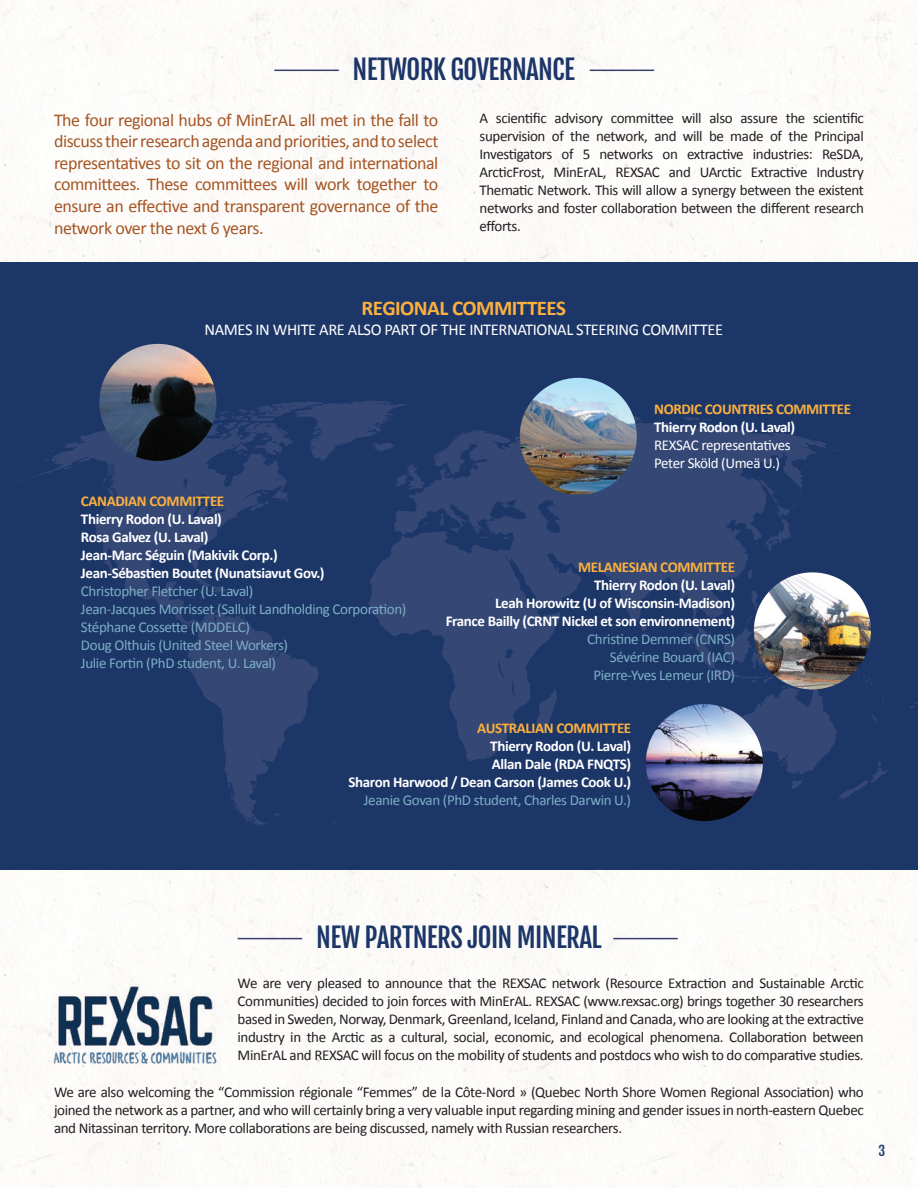
<style>
.page{position:relative;width:918px;height:1188px;background:#fff}
.page>*{position:absolute;margin:0;border:0;box-sizing:border-box;transform-origin:0 0}
.t1{font:27px "Fjalla One";letter-spacing:-.025em;color:#1d3668}
.t2{font:700 21px "Calibri";letter-spacing:-.025em;color:#fbb03f}
.t3{font:18px/21.6px "Calibri";letter-spacing:-.025em;color:#a65523;text-align:justify}
.t4{font:16.5px "Calibri";letter-spacing:-.025em;color:#fff}
.t5{font:15px/18px "Calibri";letter-spacing:-.025em;color:#231f20;text-align:justify}
.t6{font:700 15px "Calibri";letter-spacing:-.025em;color:#fff}
.t7{font:15px "Calibri";letter-spacing:-.025em;color:#7caec6}
.t8{font:700 15px "Calibri";letter-spacing:-.025em;color:#fbb03f}
.t9{font:15px "Calibri";letter-spacing:-.025em;color:#fff}
.t10{font:13.5px "Fjalla One";color:#1d3668}
</style>
<div class="page">
<img style="left:0;top:0;width:918px;height:1188px">
<div style="left:0;top:262px;width:918px;height:608px;background:#1d3668"></div>
<svg style="left:19px;top:401px;width:899px;height:421px"></svg>
<svg style="left:764px;top:696px;width:3px;height:4px"></svg>
<svg style="left:801px;top:774px;width:3px;height:6px"></svg>
<svg style="left:824px;top:711px;width:9px;height:11px"></svg>
<svg style="left:762px;top:676px;width:7px;height:7px"></svg>
<svg style="left:708px;top:645px;width:5px;height:7px"></svg>
<svg style="left:690px;top:643px;width:5px;height:9px"></svg>
<svg style="left:740px;top:605px;width:27px;height:63px"></svg>
<svg style="left:854px;top:672px;width:18px;height:13px"></svg>
<svg style="left:796px;top:687px;width:10px;height:18px"></svg>
<svg style="left:742px;top:568px;width:4px;height:5px"></svg>
<svg style="left:754px;top:538px;width:11px;height:8px"></svg>
<svg style="left:563px;top:571px;width:5px;height:3px"></svg>
<svg style="left:799px;top:494px;width:2px;height:7px"></svg>
<svg style="left:450px;top:430px;width:27px;height:9px"></svg>
<svg style="left:466px;top:460px;width:11px;height:7px"></svg>
<svg style="left:479px;top:521px;width:13px;height:16px"></svg>
<svg style="left:455px;top:506px;width:9px;height:8px"></svg>
<svg style="left:433px;top:451px;width:20px;height:30px"></svg>
<svg style="left:404px;top:463px;width:19px;height:41px"></svg>
<svg style="left:185px;top:620px;width:10px;height:7px"></svg>
<svg style="left:171px;top:607px;width:6px;height:7px"></svg>
<svg style="left:212px;top:586px;width:6px;height:9px"></svg>
<svg style="left:234px;top:590px;width:12px;height:10px"></svg>
<svg style="left:191px;top:565px;width:12px;height:20px"></svg>
<svg style="left:168px;top:553px;width:11px;height:4px"></svg>
<svg style="left:153px;top:556px;width:7px;height:5px"></svg>
<svg style="left:96px;top:541px;width:5px;height:4px"></svg>
<svg style="left:112px;top:567px;width:4px;height:6px"></svg>
<svg style="left:318px;top:458px;width:5px;height:4px"></svg>
<svg style="left:220px;top:523px;width:6px;height:6px"></svg>
<svg style="left:203px;top:503px;width:7px;height:2px"></svg>
<svg style="left:245px;top:507px;width:6px;height:2px"></svg>
<svg style="left:278px;top:470px;width:6px;height:7px"></svg>
<svg style="left:278px;top:496px;width:9px;height:5px"></svg>
<svg style="left:104px;top:466px;width:13px;height:30px"></svg>
<svg style="left:228px;top:789px;width:46px;height:37px"></svg>
<svg style="left:220px;top:610px;width:26px;height:14px"></svg>
<img style="left:0;top:870px;width:1px;height:21px">
<hr style="left:0;top:891px;width:1px;height:297px;background:#1d3668">
<img style="left:48px;top:966px;width:172px;height:98px">
<hr style="left:590px;top:70px;width:64px;height:1px;background:#3a3e6d">
<hr style="left:613px;top:938px;width:65px;height:1px;background:#3a3e6d">
<hr style="left:274px;top:70px;width:65px;height:1px;background:#3a3e6d">
<hr style="left:238px;top:938px;width:64px;height:1px;background:#3a3e6d">
<img style="left:99px;top:344px;width:117px;height:117px;border-radius:59px">
<img style="left:754px;top:572px;width:117px;height:117px;border-radius:59px">
<img style="left:646px;top:704px;width:117px;height:117px;border-radius:59px">
<img style="left:520px;top:378px;width:117px;height:116px">
<p class="t1" style="left:353px;top:52px;width:224px">NETWORK GOVERNANCE</p>
<p class="t3" style="left:54px;top:108px;width:386px">The four regional hubs of MinErAL all met in the fall to discuss their research agenda and priorities, and to select representatives to sit on the regional and international committees. These committees will work together to ensure an effective and transparent governance of the network over the next 6 years.</p>
<p class="t5" style="left:480px;top:109px;width:386px">A scientific advisory committee will also assure the scientific supervision of the network, and will be made of the Principal Investigators of 5 networks on extractive industries: ReSDA, ArcticFrost, MinErAL, REXSAC and UArctic Extractive Industry Thematic Network. This will allow a synergy between the existent networks and foster collaboration between the different research efforts.</p>
<p class="t2" style="left:362px;top:293px;width:206px">REGIONAL COMMITTEES</p>
<p class="t4" style="left:204px;top:319px;width:520px">NAMES IN WHITE ARE ALSO PART OF THE INTERNATIONAL STEERING COMMITTEE</p>
<p class="t8" style="left:81px;top:491px;width:145px">CANADIAN COMMITTEE</p>
<p class="t6" style="left:81px;top:509px;width:143px">Thierry Rodon (U. Laval)</p>
<p class="t6" style="left:81px;top:527px;width:129px">Rosa Galvez (U. Laval)</p>
<p class="t6" style="left:81px;top:545px;width:198px">Jean-Marc Séguin (Makivik Corp.)</p>
<p class="t6" style="left:81px;top:563px;width:245px">Jean-Sébastien Boutet (Nunatsiavut Gov.)</p>
<p class="t7" style="left:81px;top:582px;width:174px">Christopher Fletcher (U. Laval)</p>
<p class="t7" style="left:81px;top:600px;width:327px">Jean-Jacques Morrisset (Salluit Landholding Corporation)</p>
<p class="t7" style="left:81px;top:618px;width:170px">Stéphane Cossette (MDDELC)</p>
<p class="t7" style="left:81px;top:636px;width:209px">Doug Olthuis (United Steel Workers)</p>
<p class="t7" style="left:81px;top:654px;width:197px">Julie Fortin (PhD student, U. Laval)</p>
<p class="t8" style="left:654px;top:398px;width:198px">NORDIC COUNTRIES COMMITTEE</p>
<p class="t6" style="left:654px;top:416px;width:143px">Thierry Rodon (U. Laval)</p>
<p class="t9" style="left:654px;top:435px;width:138px">REXSAC representatives</p>
<p class="t9" style="left:654px;top:453px;width:127px">Peter Sköld (Umeä U.)</p>
<p class="t8" style="left:578px;top:556px;width:159px">MELANESIAN COMMITTEE</p>
<p class="t6" style="left:594px;top:574px;width:143px">Thierry Rodon (U. Laval)</p>
<p class="t6" style="left:495px;top:592px;width:242px">Leah Horowitz (U of Wisconsin-Madison)</p>
<p class="t6" style="left:446px;top:610px;width:291px">France Bailly (CRNT Nickel et son environnement)</p>
<p class="t7" style="left:587px;top:629px;width:149px">Christine Demmer (CNRS)</p>
<p class="t7" style="left:610px;top:647px;width:127px">Sévérine Bouard (IAC)</p>
<p class="t7" style="left:593px;top:665px;width:143px">Pierre-Yves Lemeur (IRD)</p>
<p class="t8" style="left:477px;top:718px;width:155px">AUSTRALIAN COMMITTEE</p>
<p class="t6" style="left:490px;top:736px;width:143px">Thierry Rodon (U. Laval)</p>
<p class="t6" style="left:492px;top:754px;width:141px">Allan Dale (RDA FNQTS)</p>
<p class="t6" style="left:348px;top:772px;width:284px">Sharon Harwood / Dean Carson (James Cook U.)</p>
<p class="t7" style="left:364px;top:791px;width:269px">Jeanie Govan (PhD student, Charles Darwin U.)</p>
<p class="t1" style="left:316px;top:921px;width:287px">NEW PARTNERS JOIN MINERAL</p>
<p class="t5" style="left:238px;top:974px;width:628px">We are very pleased to announce that the REXSAC network (Resource Extraction and Sustainable Arctic Communities) decided to join forces with MinErAL. REXSAC (www.rexsac.org) brings together 30 researchers based in Sweden, Norway, Denmark, Greenland, Iceland, Finland and Canada, who are looking at the extractive industry in the Arctic as a cultural, social, economic, and ecological phenomena. Collaboration between MinErAL and REXSAC will focus on the mobility of students and postdocs who wish to do comparative studies.</p>
<p class="t5" style="left:54px;top:1083px;width:811px">We are also welcoming the “Commission régionale “Femmes” de la Côte-Nord » (Quebec North Shore Women Regional Association) who joined the network as a partner, and who will certainly bring a very valuable input regarding mining and gender issues in north-eastern Quebec and Nitassinan territory. More collaborations are being discussed, namely with Russian researchers.</p>
<p class="t10" style="left:879px;top:1142px;width:8px">3</p>
</div>
